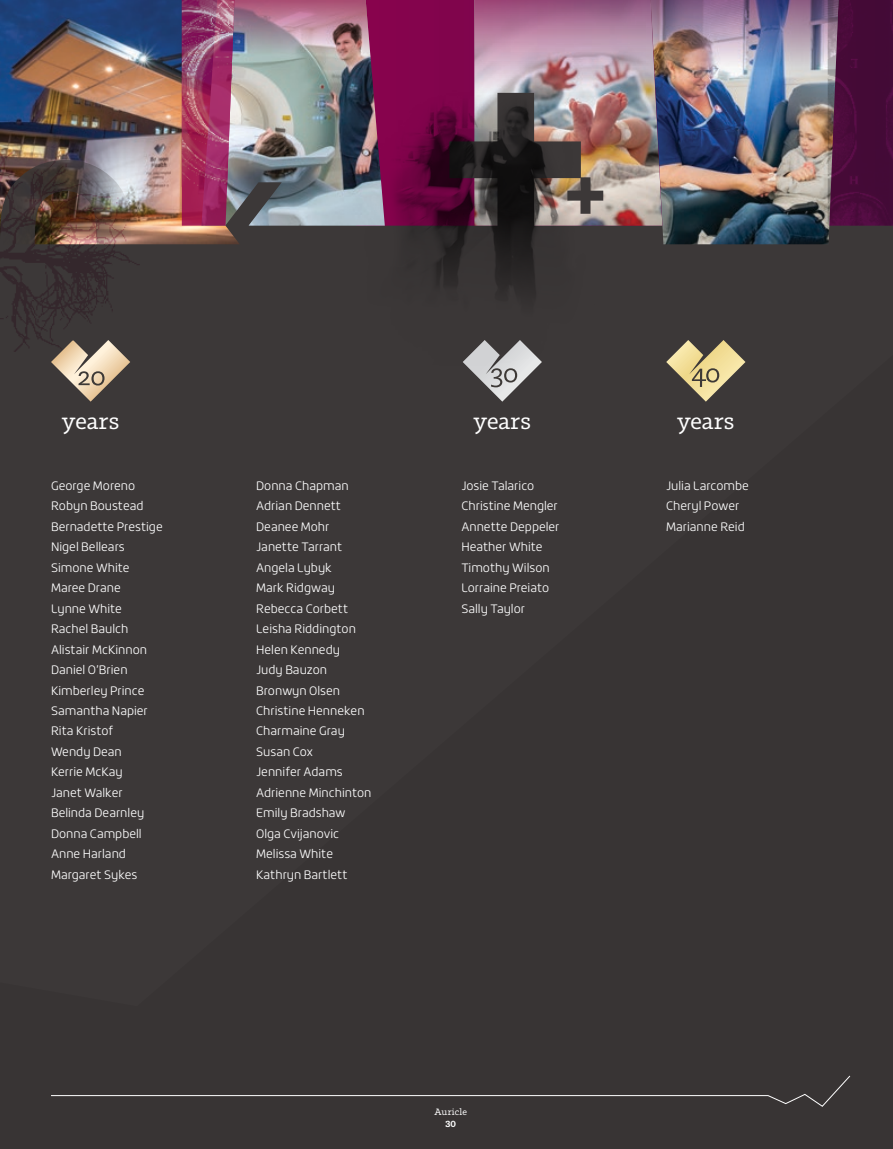
<style>
.page{position:relative;width:893px;height:1149px;background:#fff}
.page>*{position:absolute;margin:0;border:0;box-sizing:border-box;transform-origin:0 0}
.t1{font:22.5px "Tabac Slab";letter-spacing:-.005em;color:#fff}
.t2{font:300 12px/20.4px "Roihu";color:#fff}
.t3{font:9px "Tabac Slab";letter-spacing:.025em;color:#fff}
.t4{font:600 9px "Tabac Slab";color:#fff}
</style>
<div class="page">
<div style="left:0;top:225px;width:893px;height:667px;background:#3c3838"></div>
<div style="left:0;top:892px;width:893px;height:256px;background:#383434"></div>
<svg style="left:666px;top:340px;width:79px;height:61px;background:#948968"></svg>
<div style="left:51px;top:1075px;width:799px;height:31px;background:#383434"></div>
<img style="left:0;top:0;width:182px;height:244px">
<div style="left:385px;top:0;width:89px;height:73px;background:#83044d"></div>
<img style="left:839px;top:0;width:54px;height:225px">
<svg style="left:0;top:388px;width:132px;height:13px;background:#4f4843"></svg>
<img style="left:0;top:94px;width:141px;height:294px">
<img style="left:650px;top:0;width:189px;height:244px">
<img style="left:474px;top:0;width:188px;height:225px">
<img style="left:282px;top:0;width:103px;height:225px">
<img style="left:307px;top:73px;width:296px;height:347px">
<img style="left:182px;top:0;width:100px;height:268px">
<img style="left:182px;top:0;width:52px;height:187px">
<h1 class="t1" style="left:62px;top:409px;width:59px">years</h1>
<h1 class="t1" style="left:473px;top:409px;width:59px">years</h1>
<h1 class="t1" style="left:677px;top:409px;width:59px">years</h1>
<p class="t2" style="left:51px;top:475px;width:113px">George Moreno<br>Robyn Boustead<br>Bernadette Prestige<br>Nigel Bellears<br>Simone White<br>Maree Drane<br>Lynne White<br>Rachel Baulch<br>Alistair McKinnon<br>Daniel O’Brien<br>Kimberley Prince<br>Samantha Napier<br>Rita Kristof<br>Wendy Dean<br>Kerrie McKay<br>Janet Walker<br>Belinda Dearnley<br>Donna Campbell<br>Anne Harland<br>Margaret Sykes</p>
<p class="t2" style="left:256px;top:475px;width:117px">Donna Chapman<br>Adrian Dennett<br>Deanee Mohr<br>Janette Tarrant<br>Angela Lybyk<br>Mark Ridgway<br>Rebecca Corbett<br>Leisha Riddington<br>Helen Kennedy<br>Judy Bauzon<br>Bronwyn Olsen<br>Christine Henneken<br>Charmaine Gray<br>Susan Cox<br>Jennifer Adams<br>Adrienne Minchinton<br>Emily Bradshaw<br>Olga Cvijanovic<br>Melissa White<br>Kathryn Bartlett</p>
<p class="t2" style="left:461px;top:475px;width:100px">Josie Talarico<br>Christine Mengler<br>Annette Deppeler<br>Heather White<br>Timothy Wilson<br>Lorraine Preiato<br>Sally Taylor</p>
<p class="t2" style="left:666px;top:475px;width:84px">Julia Larcombe<br>Cheryl Power<br>Marianne Reid</p>
<p class="t3" style="left:434px;top:1106px;width:34px">Auricle</p>
<p class="t4" style="left:445px;top:1118px;width:12px">30</p>
</div>
